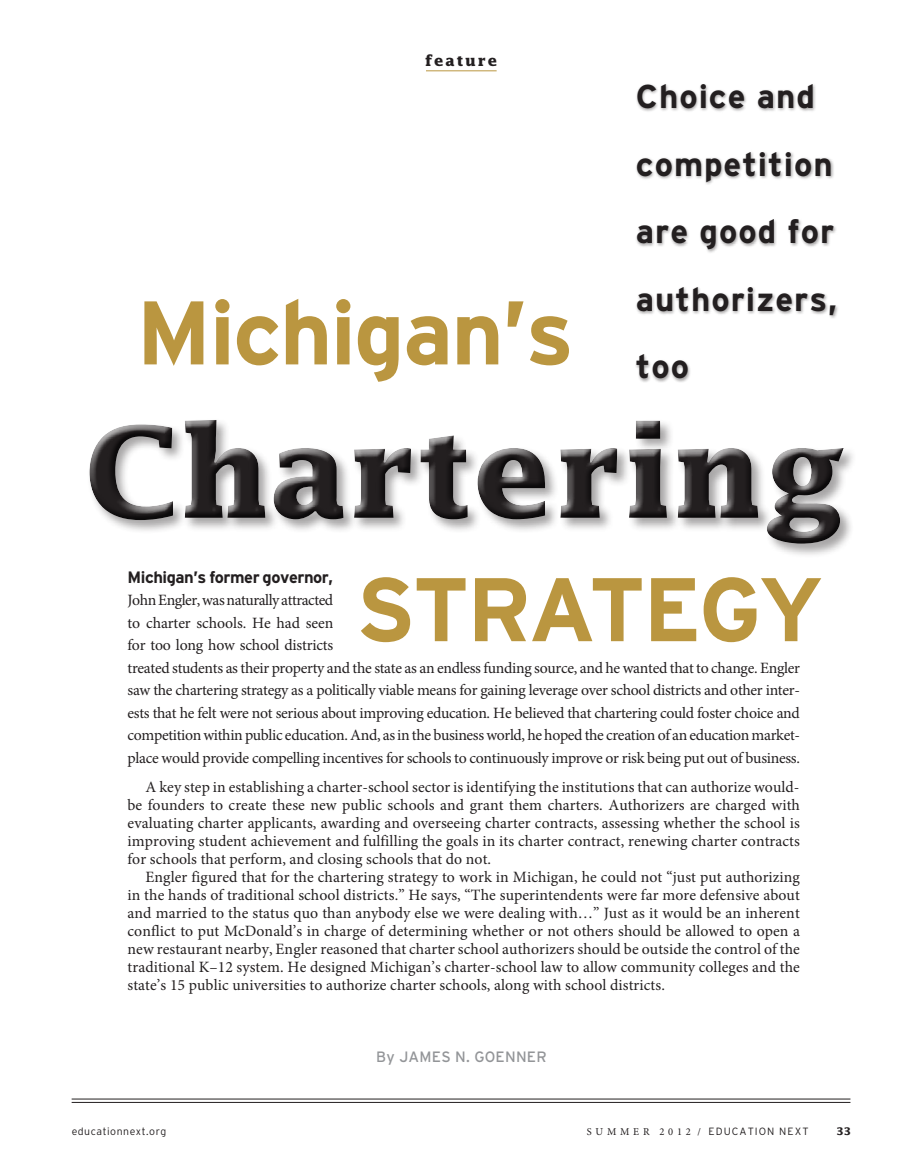
<style>
.page{position:relative;width:905px;height:1175px;background:#fff}
.page>*{position:absolute;margin:0;border:0;box-sizing:border-box;transform-origin:0 0}
.t1{font:700 90px "Interstate";letter-spacing:-.025em;color:#ba9640}
.t2{font:700 33px/67.5px "Interstate";letter-spacing:.03em;color:#231f20}
.t3{font:700 16.5px "Interstate";letter-spacing:-.03em;color:#231f20}
.t4{font:15.75px/18px "Minion Pro";letter-spacing:-.02em;color:#231f20;text-align:justify}
.t5{font:15px "Interstate";letter-spacing:.015em;color:#939598}
.t6{font:700 15px "Lucida";letter-spacing:.12em;color:#231f20}
.t7{font:300 10.5px "Interstate";letter-spacing:.1em;color:#231f20}
.t8{font:300 10.5px "Interstate";letter-spacing:.05em;color:#231f20}
.t9{font:700 10.5px "Lucida";color:#231f20}
.s1{font-family:"Minion Pro";font-weight:400}
</style>
<div class="page">
<hr style="left:72px;top:1102px;width:778px;height:1px;background:#231f20">
<hr style="left:72px;top:1098px;width:778px;height:1px;background:#231f20">
<hr style="left:426px;top:70px;width:70px;height:1px;background:#ba9640">
<div style="left:90px;top:414px;width:761px;height:134px;background:#231f20;opacity:.75"></div>
<div style="left:635px;top:82px;width:204px;height:300px;background:#231f20;opacity:.4"></div>
<p class="t6" style="left:425px;top:51px;width:74px">feature</p>
<h1 class="t1" style="left:136px;top:282px;width:439px">Michigan’s</h1>
<h2 class="t2" style="left:636px;top:63px;width:202px">Choice and competition are good for authorizers, too</h2>
<p class="t3" style="left:128px;top:567px;width:207px">Michigan’s former governor,</p>
<p class="t4" style="left:128px;top:589px;width:674px;line-height:22.5px;text-align:left">John Engler, was naturally attracted<br>to charter schools. He had seen<br>for too long how school districts<br>treated students as their property and the state as an endless funding source, and he wanted that to change. Engler saw the chartering strategy as a politically viable means for gaining leverage over school districts and other inter&shy;ests that he felt were not serious about improving education. He believed that chartering could foster choice and competition within public education. And, as in the business world, he hoped the creation of an education market&shy;place would provide compelling incentives for schools to continuously improve or risk being put out of business.</p>
<p class="t4" style="left:128px;top:778px;width:674px;text-indent:18px">A key step in establishing a charter-school sector is identifying the institutions that can authorize would&shy;be founders to create these new public schools and grant them charters. Authorizers are charged with evaluating charter applicants, awarding and overseeing charter contracts, assessing whether the school is improving student achievement and fulfilling the goals in its charter contract, renewing charter contracts for schools that perform, and closing schools that do not.</p>
<p class="t4" style="left:128px;top:868px;width:674px;text-indent:18px">Engler figured that for the chartering strategy to work in Michigan, he could not “just put authorizing in the hands of traditional school districts.” He says, “The superintendents were far more defensive about and married to the status quo than anybody else we were dealing with…” Just as it would be an inherent conflict to put McDonald’s in charge of determining whether or not others should be allowed to open a new restaurant nearby, Engler reasoned that charter school authorizers should be outside the control of the traditional K–12 system. He designed Michigan’s charter-school law to allow community colleges and the state’s 15 public universities to authorize charter schools, along with school districts.</p>
<h1 class="t1" style="left:356px;top:559px;width:469px">STRATEGY</h1>
<p class="t5" style="left:376px;top:1048px;width:172px">By JAMES N. GOENNER</p>
<p class="t8" style="left:72px;top:1125px;width:96px">educationnext.org</p>
<p class="t7" style="left:586px;top:1125px;width:223px"><span class="s1">S U M M E R 2 0 1 2 /</span> EDUCATION NEXT</p>
<p class="t9" style="left:836px;top:1124px;width:16px">33</p>
</div>
